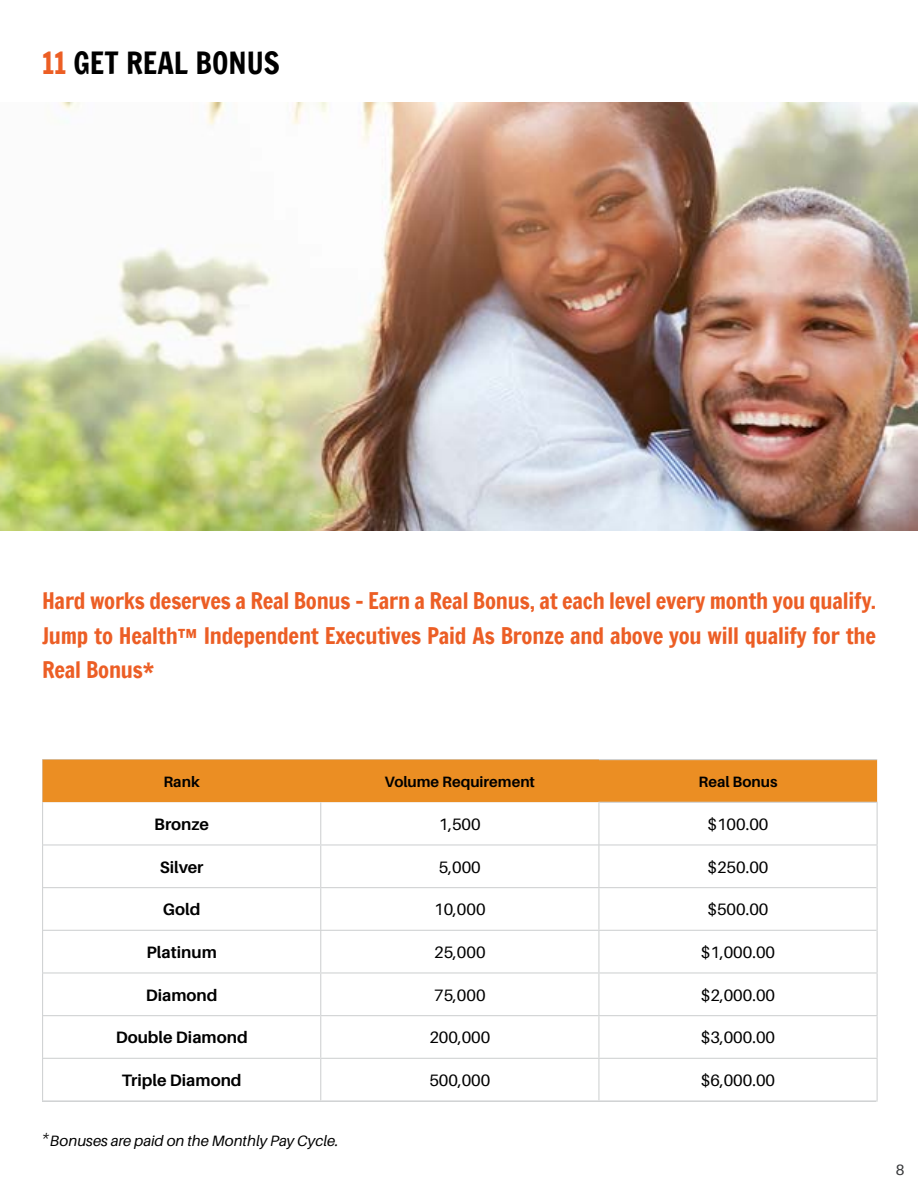
<style>
.page{position:relative;width:918px;height:1188px;background:#fff}
.page>*{position:absolute;margin:0;border:0;box-sizing:border-box;transform-origin:0 0}
.t1{font:30px "Francois One";color:#000}
.t2{font:22.5px/34.5px "Francois One";letter-spacing:-.01em;color:#ec5e25;text-align:justify}
.t3{font:16.5px "Aileron";color:#000}
.t4{font:700 16.5px "Aileron";color:#000}
.t5{font:italic 15px "Aileron";color:#000}
.t6{font:700 15px "Aileron";color:#000}
.t7{font:15px "Aileron";color:#38393b}
.s1{color:#ec5e24}
</style>
<div class="page">
<div style="left:43px;top:760px;width:834px;height:42px;background:#eb8e23"></div>
<svg style="left:43px;top:802px;width:834px;height:298px"></svg>
<hr style="left:599px;top:759px;width:278px;height:1px;background:#d1d3d4">
<hr style="left:320px;top:802px;width:1px;height:42px;background:#d1d3d4">
<hr style="left:598px;top:803px;width:1px;height:41px;background:#d1d3d4">
<hr style="left:320px;top:844px;width:279px;height:2px;background:#d1d3d4">
<hr style="left:320px;top:846px;width:1px;height:41px;background:#d1d3d4">
<hr style="left:320px;top:887px;width:279px;height:1px;background:#d1d3d4">
<hr style="left:320px;top:888px;width:1px;height:42px;background:#d1d3d4">
<hr style="left:599px;top:887px;width:278px;height:1px;background:#d1d3d4">
<hr style="left:320px;top:930px;width:279px;height:1px;background:#d1d3d4">
<hr style="left:599px;top:930px;width:278px;height:1px;background:#d1d3d4">
<hr style="left:321px;top:1100px;width:278px;height:2px;background:#d1d3d4">
<hr style="left:599px;top:1100px;width:279px;height:2px;background:#d1d3d4">
<hr style="left:42px;top:802px;width:1px;height:42px;background:#d1d3d4">
<hr style="left:598px;top:802px;width:280px;height:1px;background:#d1d3d4">
<hr style="left:877px;top:803px;width:1px;height:41px;background:#d1d3d4">
<hr style="left:42px;top:844px;width:278px;height:2px;background:#d1d3d4">
<hr style="left:42px;top:846px;width:1px;height:41px;background:#d1d3d4">
<hr style="left:598px;top:844px;width:280px;height:2px;background:#d1d3d4">
<hr style="left:598px;top:846px;width:1px;height:41px;background:#d1d3d4">
<hr style="left:877px;top:846px;width:1px;height:42px;background:#d1d3d4">
<hr style="left:42px;top:887px;width:278px;height:1px;background:#d1d3d4">
<hr style="left:42px;top:888px;width:1px;height:42px;background:#d1d3d4">
<hr style="left:598px;top:888px;width:1px;height:42px;background:#d1d3d4">
<hr style="left:877px;top:888px;width:1px;height:42px;background:#d1d3d4">
<hr style="left:42px;top:930px;width:279px;height:1px;background:#d1d3d4">
<hr style="left:42px;top:931px;width:1px;height:41px;background:#d1d3d4">
<hr style="left:320px;top:931px;width:1px;height:41px;background:#d1d3d4">
<hr style="left:598px;top:931px;width:1px;height:41px;background:#d1d3d4">
<hr style="left:877px;top:930px;width:1px;height:42px;background:#d1d3d4">
<hr style="left:42px;top:972px;width:279px;height:2px;background:#d1d3d4">
<hr style="left:42px;top:974px;width:1px;height:41px;background:#d1d3d4">
<hr style="left:321px;top:972px;width:278px;height:2px;background:#d1d3d4">
<hr style="left:320px;top:974px;width:1px;height:41px;background:#d1d3d4">
<hr style="left:599px;top:972px;width:279px;height:2px;background:#d1d3d4">
<hr style="left:598px;top:974px;width:1px;height:41px;background:#d1d3d4">
<hr style="left:877px;top:974px;width:1px;height:41px;background:#d1d3d4">
<hr style="left:42px;top:1015px;width:279px;height:1px;background:#d1d3d4">
<hr style="left:42px;top:1016px;width:1px;height:42px;background:#d1d3d4">
<hr style="left:321px;top:1015px;width:278px;height:1px;background:#d1d3d4">
<hr style="left:320px;top:1016px;width:1px;height:42px;background:#d1d3d4">
<hr style="left:599px;top:1015px;width:279px;height:1px;background:#d1d3d4">
<hr style="left:598px;top:1016px;width:1px;height:42px;background:#d1d3d4">
<hr style="left:877px;top:1016px;width:1px;height:42px;background:#d1d3d4">
<hr style="left:42px;top:1058px;width:279px;height:1px;background:#d1d3d4">
<hr style="left:42px;top:1059px;width:1px;height:41px;background:#d1d3d4">
<hr style="left:321px;top:1058px;width:278px;height:1px;background:#d1d3d4">
<hr style="left:320px;top:1059px;width:1px;height:41px;background:#d1d3d4">
<hr style="left:599px;top:1058px;width:279px;height:1px;background:#d1d3d4">
<hr style="left:598px;top:1059px;width:1px;height:41px;background:#d1d3d4">
<hr style="left:877px;top:1059px;width:1px;height:41px;background:#d1d3d4">
<hr style="left:42px;top:1100px;width:279px;height:2px;background:#d1d3d4">
<img style="left:0;top:103px;width:918px;height:428px">
<h1 class="t1" style="left:42px;top:41px;width:239px"><span class="s1">11</span> GET REAL BONUS</h1>
<p class="t2" style="left:42px;top:583px;width:836px">Hard works deserves a Real Bonus - Earn a Real Bonus, at each level every month you qualify.<br>Jump to Health™ Independent Executives Paid As Bronze and above you will qualify for the Real Bonus*</p>
<p class="t6" style="left:164px;top:773px;width:38px">Rank</p>
<p class="t6" style="left:385px;top:773px;width:152px">Volume Requirement</p>
<p class="t6" style="left:699px;top:773px;width:80px">Real Bonus</p>
<p class="t4" style="left:154px;top:815px;width:56px">Bronze</p>
<p class="t3" style="left:439px;top:815px;width:43px">1,500</p>
<p class="t3" style="left:708px;top:815px;width:63px">$100.00</p>
<p class="t4" style="left:160px;top:858px;width:45px">Silver</p>
<p class="t3" style="left:439px;top:858px;width:43px">5,000</p>
<p class="t3" style="left:708px;top:858px;width:63px">$250.00</p>
<p class="t4" style="left:163px;top:900px;width:39px">Gold</p>
<p class="t3" style="left:434px;top:901px;width:53px">10,000</p>
<p class="t3" style="left:708px;top:901px;width:63px">$500.00</p>
<p class="t4" style="left:147px;top:943px;width:72px">Platinum</p>
<p class="t3" style="left:434px;top:943px;width:53px">25,000</p>
<p class="t3" style="left:701px;top:943px;width:76px">$1,000.00</p>
<p class="t4" style="left:146px;top:986px;width:73px">Diamond</p>
<p class="t3" style="left:434px;top:986px;width:53px">75,000</p>
<p class="t3" style="left:701px;top:986px;width:76px">$2,000.00</p>
<p class="t4" style="left:116px;top:1028px;width:133px">Double Diamond</p>
<p class="t3" style="left:429px;top:1029px;width:63px">200,000</p>
<p class="t3" style="left:701px;top:1029px;width:76px">$3,000.00</p>
<p class="t4" style="left:122px;top:1071px;width:121px">Triple Diamond</p>
<p class="t3" style="left:429px;top:1071px;width:63px">500,000</p>
<p class="t3" style="left:701px;top:1071px;width:76px">$6,000.00</p>
<p class="t5" style="left:42px;top:1133px;width:298px">*Bonuses are paid on the Monthly Pay Cycle.</p>
<p class="t7" style="left:896px;top:1161px;width:10px">8</p>
</div>
